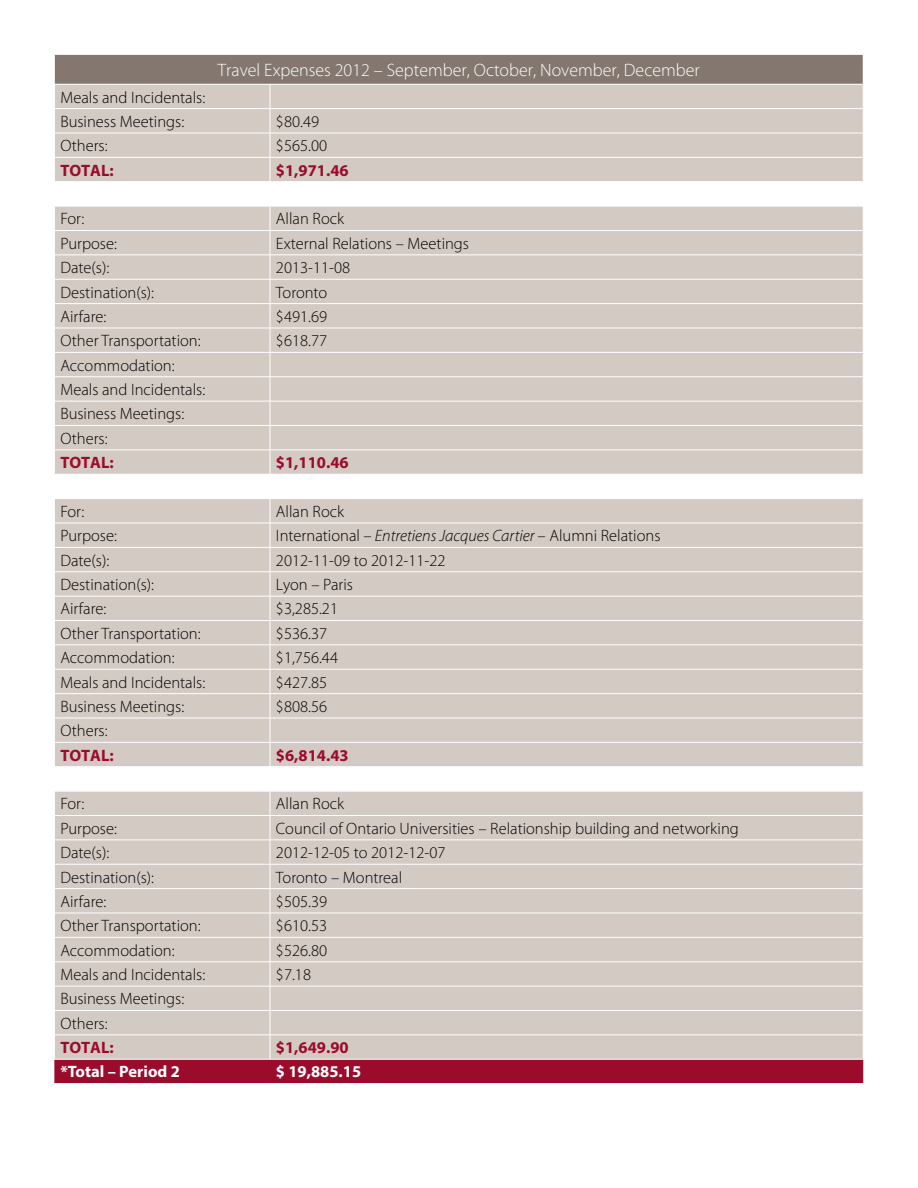
<style>
.page{position:relative;width:918px;height:1188px;background:#fff}
.page>*{position:absolute;margin:0;border:0;box-sizing:border-box;transform-origin:0 0}
.Table_Header{font:300 18px "Myriad Pro";color:#fff}
.Table_Text{font:300 16.5px "Myriad Pro";color:#000}
.Table_-_Total{font:700 16.5px "Myriad Pro";color:#9b0c2c}
.Table_-_Grand_Total{font:700 16.5px "Myriad Pro";color:#fff}
.s1{font-style:italic}
</style>
<div class="page">
<div style="left:54px;top:54px;width:809px;height:30px;background:#84776f"></div>
<div style="left:55px;top:85px;width:808px;height:96px;background:#d3cac3"></div>
<div style="left:55px;top:207px;width:808px;height:559px;background:#d3cac3"></div>
<hr style="left:54px;top:54px;width:216px;height:1px;background:#fff">
<hr style="left:270px;top:54px;width:594px;height:1px;background:#fff">
<hr style="left:54px;top:108px;width:216px;height:1px;background:#fff">
<hr style="left:270px;top:108px;width:594px;height:1px;background:#fff">
<hr style="left:54px;top:133px;width:216px;height:1px;background:#fff">
<hr style="left:270px;top:133px;width:594px;height:1px;background:#fff">
<hr style="left:54px;top:157px;width:216px;height:1px;background:#fff">
<svg style="left:54px;top:55px;width:1px;height:29px"></svg>
<hr style="left:270px;top:157px;width:594px;height:1px;background:#fff">
<svg style="left:270px;top:85px;width:1px;height:96px"></svg>
<hr style="left:54px;top:230px;width:216px;height:1px;background:#fff">
<hr style="left:270px;top:230px;width:594px;height:1px;background:#fff">
<hr style="left:54px;top:254px;width:216px;height:1px;background:#fff">
<hr style="left:270px;top:254px;width:594px;height:1px;background:#fff">
<hr style="left:54px;top:279px;width:216px;height:1px;background:#fff">
<hr style="left:270px;top:279px;width:594px;height:1px;background:#fff">
<hr style="left:54px;top:303px;width:216px;height:1px;background:#fff">
<hr style="left:270px;top:303px;width:594px;height:1px;background:#fff">
<hr style="left:54px;top:328px;width:216px;height:1px;background:#fff">
<hr style="left:270px;top:328px;width:594px;height:1px;background:#fff">
<hr style="left:54px;top:352px;width:216px;height:1px;background:#fff">
<hr style="left:270px;top:352px;width:594px;height:1px;background:#fff">
<hr style="left:54px;top:376px;width:216px;height:1px;background:#fff">
<hr style="left:270px;top:376px;width:594px;height:1px;background:#fff">
<hr style="left:54px;top:401px;width:216px;height:1px;background:#fff">
<hr style="left:270px;top:401px;width:594px;height:1px;background:#fff">
<hr style="left:54px;top:425px;width:216px;height:1px;background:#fff">
<hr style="left:270px;top:425px;width:594px;height:1px;background:#fff">
<hr style="left:54px;top:449px;width:216px;height:1px;background:#fff">
<hr style="left:270px;top:449px;width:594px;height:1px;background:#fff">
<svg style="left:270px;top:206px;width:1px;height:268px"></svg>
<hr style="left:54px;top:474px;width:216px;height:1px;background:#fff">
<hr style="left:270px;top:474px;width:594px;height:1px;background:#fff">
<hr style="left:54px;top:498px;width:216px;height:1px;background:#fff">
<hr style="left:270px;top:498px;width:594px;height:1px;background:#fff">
<hr style="left:54px;top:523px;width:216px;height:1px;background:#fff">
<hr style="left:270px;top:523px;width:594px;height:1px;background:#fff">
<hr style="left:54px;top:547px;width:216px;height:1px;background:#fff">
<hr style="left:270px;top:547px;width:594px;height:1px;background:#fff">
<hr style="left:54px;top:571px;width:216px;height:1px;background:#fff">
<hr style="left:270px;top:571px;width:594px;height:1px;background:#fff">
<hr style="left:54px;top:596px;width:216px;height:1px;background:#fff">
<hr style="left:270px;top:596px;width:594px;height:1px;background:#fff">
<hr style="left:54px;top:620px;width:216px;height:1px;background:#fff">
<hr style="left:270px;top:620px;width:594px;height:1px;background:#fff">
<hr style="left:54px;top:644px;width:216px;height:1px;background:#fff">
<hr style="left:270px;top:644px;width:594px;height:1px;background:#fff">
<hr style="left:54px;top:669px;width:216px;height:1px;background:#fff">
<hr style="left:270px;top:669px;width:594px;height:1px;background:#fff">
<hr style="left:54px;top:693px;width:216px;height:1px;background:#fff">
<hr style="left:270px;top:693px;width:594px;height:1px;background:#fff">
<hr style="left:54px;top:718px;width:216px;height:1px;background:#fff">
<hr style="left:270px;top:718px;width:594px;height:1px;background:#fff">
<hr style="left:54px;top:742px;width:216px;height:1px;background:#fff">
<hr style="left:270px;top:742px;width:594px;height:1px;background:#fff">
<svg style="left:270px;top:499px;width:1px;height:267px"></svg>
<svg style="left:54px;top:791px;width:810px;height:293px;background:#d0bdb9"></svg>
<hr style="left:54px;top:1059px;width:216px;height:1px;background:#fff">
<hr style="left:270px;top:1059px;width:594px;height:1px;background:#fff">
<hr style="left:54px;top:1083px;width:216px;height:1px;background:#fff">
<hr style="left:270px;top:1083px;width:593px;height:1px;background:#fff">
<p class="Table_Header" style="left:218px;top:59px;width:483px">Travel Expenses 2012 – September, October, November, December</p>
<p class="Table_Text" style="left:60px;top:87px;width:146px">Meals and Incidentals:</p>
<p class="Table_Text" style="left:60px;top:112px;width:125px">Business Meetings:</p>
<p class="Table_Text" style="left:276px;top:112px;width:45px">$80.49</p>
<p class="Table_Text" style="left:60px;top:136px;width:49px">Others:</p>
<p class="Table_Text" style="left:276px;top:136px;width:53px">$565.00</p>
<p class="Table_-_Total" style="left:60px;top:159px;width:55px">TOTAL:</p>
<p class="Table_-_Total" style="left:276px;top:159px;width:74px">$1,971.46</p>
<p class="Table_Text" style="left:60px;top:209px;width:25px">For:</p>
<p class="Table_Text" style="left:276px;top:209px;width:70px">Allan Rock</p>
<p class="Table_Text" style="left:60px;top:233px;width:58px">Purpose:</p>
<p class="Table_Text" style="left:276px;top:233px;width:195px">External Relations – Meetings</p>
<p class="Table_Text" style="left:60px;top:258px;width:50px">Date(s):</p>
<p class="Table_Text" style="left:276px;top:258px;width:76px">2013-11-08</p>
<p class="Table_Text" style="left:60px;top:282px;width:95px">Destination(s):</p>
<p class="Table_Text" style="left:276px;top:282px;width:53px">Toronto</p>
<p class="Table_Text" style="left:60px;top:307px;width:47px">Airfare:</p>
<p class="Table_Text" style="left:276px;top:307px;width:53px">$491.69</p>
<p class="Table_Text" style="left:60px;top:331px;width:142px">Other Transportation:</p>
<p class="Table_Text" style="left:276px;top:331px;width:53px">$618.77</p>
<p class="Table_Text" style="left:60px;top:355px;width:116px">Accommodation:</p>
<p class="Table_Text" style="left:60px;top:380px;width:146px">Meals and Incidentals:</p>
<p class="Table_Text" style="left:60px;top:404px;width:125px">Business Meetings:</p>
<p class="Table_Text" style="left:60px;top:428px;width:49px">Others:</p>
<p class="Table_-_Total" style="left:60px;top:452px;width:55px">TOTAL:</p>
<p class="Table_-_Total" style="left:276px;top:452px;width:74px">$1,110.46</p>
<p class="Table_Text" style="left:60px;top:502px;width:25px">For:</p>
<p class="Table_Text" style="left:276px;top:502px;width:70px">Allan Rock</p>
<p class="Table_Text" style="left:60px;top:526px;width:58px">Purpose:</p>
<p class="Table_Text" style="left:276px;top:526px;width:386px">International – <span class="s1">Entretiens Jacques Cartier</span> – Alumni Relations</p>
<p class="Table_Text" style="left:60px;top:550px;width:50px">Date(s):</p>
<p class="Table_Text" style="left:276px;top:550px;width:171px">2012-11-09 to 2012-11-22</p>
<p class="Table_Text" style="left:60px;top:575px;width:95px">Destination(s):</p>
<p class="Table_Text" style="left:276px;top:575px;width:79px">Lyon – Paris</p>
<p class="Table_Text" style="left:60px;top:599px;width:47px">Airfare:</p>
<p class="Table_Text" style="left:276px;top:599px;width:64px">$3,285.21</p>
<p class="Table_Text" style="left:60px;top:623px;width:142px">Other Transportation:</p>
<p class="Table_Text" style="left:276px;top:623px;width:53px">$536.37</p>
<p class="Table_Text" style="left:60px;top:648px;width:116px">Accommodation:</p>
<p class="Table_Text" style="left:276px;top:648px;width:64px">$1,756.44</p>
<p class="Table_Text" style="left:60px;top:672px;width:146px">Meals and Incidentals:</p>
<p class="Table_Text" style="left:276px;top:672px;width:53px">$427.85</p>
<p class="Table_Text" style="left:60px;top:696px;width:125px">Business Meetings:</p>
<p class="Table_Text" style="left:276px;top:696px;width:53px">$808.56</p>
<p class="Table_Text" style="left:60px;top:721px;width:49px">Others:</p>
<p class="Table_-_Total" style="left:60px;top:744px;width:55px">TOTAL:</p>
<p class="Table_-_Total" style="left:276px;top:744px;width:74px">$6,814.43</p>
<p class="Table_Text" style="left:60px;top:794px;width:25px">For:</p>
<p class="Table_Text" style="left:276px;top:794px;width:70px">Allan Rock</p>
<p class="Table_Text" style="left:60px;top:818px;width:58px">Purpose:</p>
<p class="Table_Text" style="left:276px;top:818px;width:464px">Council of Ontario Universities – Relationship building and networking</p>
<p class="Table_Text" style="left:60px;top:843px;width:50px">Date(s):</p>
<p class="Table_Text" style="left:276px;top:843px;width:171px">2012-12-05 to 2012-12-07</p>
<p class="Table_Text" style="left:60px;top:867px;width:95px">Destination(s):</p>
<p class="Table_Text" style="left:276px;top:867px;width:128px">Toronto – Montreal</p>
<p class="Table_Text" style="left:60px;top:891px;width:47px">Airfare:</p>
<p class="Table_Text" style="left:276px;top:891px;width:53px">$505.39</p>
<p class="Table_Text" style="left:60px;top:916px;width:142px">Other Transportation:</p>
<p class="Table_Text" style="left:276px;top:916px;width:53px">$610.53</p>
<p class="Table_Text" style="left:60px;top:940px;width:116px">Accommodation:</p>
<p class="Table_Text" style="left:276px;top:940px;width:53px">$526.80</p>
<p class="Table_Text" style="left:60px;top:965px;width:146px">Meals and Incidentals:</p>
<p class="Table_Text" style="left:276px;top:965px;width:37px">$7.18</p>
<p class="Table_Text" style="left:60px;top:989px;width:125px">Business Meetings:</p>
<p class="Table_Text" style="left:60px;top:1013px;width:49px">Others:</p>
<p class="Table_-_Total" style="left:60px;top:1037px;width:55px">TOTAL:</p>
<p class="Table_-_Total" style="left:276px;top:1037px;width:74px">$1,649.90</p>
<p class="Table_-_Grand_Total" style="left:60px;top:1061px;width:121px">*Total – Period 2</p>
<p class="Table_-_Grand_Total" style="left:276px;top:1061px;width:87px">$ 19,885.15</p>
</div>
